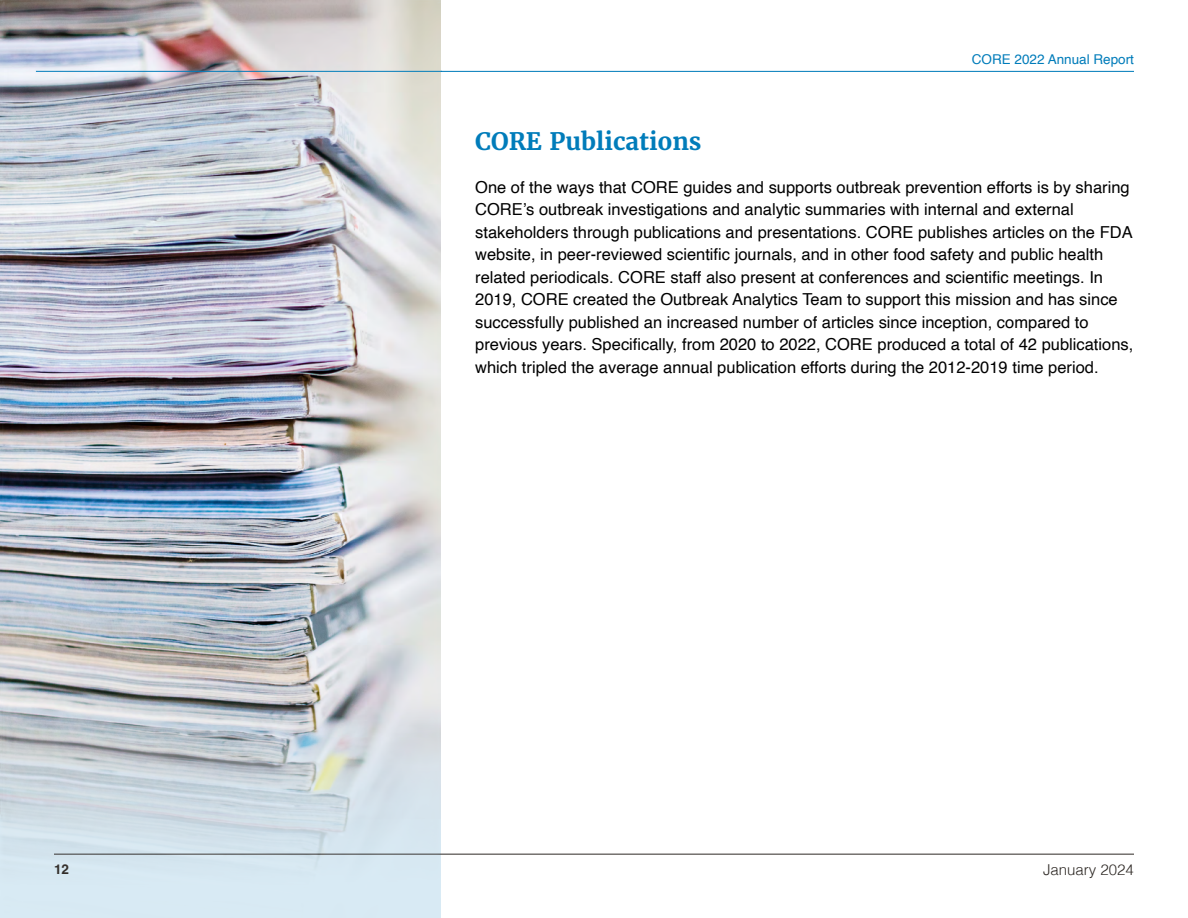
<style>
.page{position:relative;width:1188px;height:918px;background:#fff}
.page>*{position:absolute;margin:0;border:0;box-sizing:border-box;transform-origin:0 0}
.t1{font:700 24px "Merriweather";color:#007cba}
.t2{font:16.5px/22.5px "Helvetica";color:#000}
.t3{font:300 15px "Helvetica";color:#2e2925}
.t4{font:13.5px "Helvetica";color:#007cba}
.t5{font:700 13.5px "Helvetica";color:#2e2925}
</style>
<div class="page">
<hr style="left:54px;top:854px;width:1080px;height:1px;background:#2e2925">
<hr style="left:54px;top:71px;width:1080px;height:1px;background:#007cba">
<img style="left:0;top:0;width:441px;height:918px">
<hr style="left:36px;top:71px;width:406px;height:1px;background:#007cba">
<p class="t4" style="left:972px;top:49px;width:164px">CORE 2022 Annual Report</p>
<p class="t1" style="left:475px;top:126px;width:228px">CORE Publications</p>
<p class="t2" style="left:475px;top:176px;width:660px">One of the ways that CORE guides and supports outbreak prevention efforts is by sharing CORE’s outbreak investigations and analytic summaries with internal and external stakeholders through publications and presentations. CORE publishes articles on the FDA website, in peer-reviewed scientific journals, and in other food safety and public health related periodicals. CORE staff also present at conferences and scientific meetings. In 2019, CORE created the Outbreak Analytics Team to support this mission and has since successfully published an increased number of articles since inception, compared to previous years. Specifically, from 2020 to 2022, CORE produced a total of 42 publications, which tripled the average annual publication efforts during the 2012-2019 time period.</p>
<p class="t5" style="left:54px;top:861px;width:17px">12</p>
<p class="t3" style="left:1043px;top:857px;width:92px">January 2024</p>
</div>
